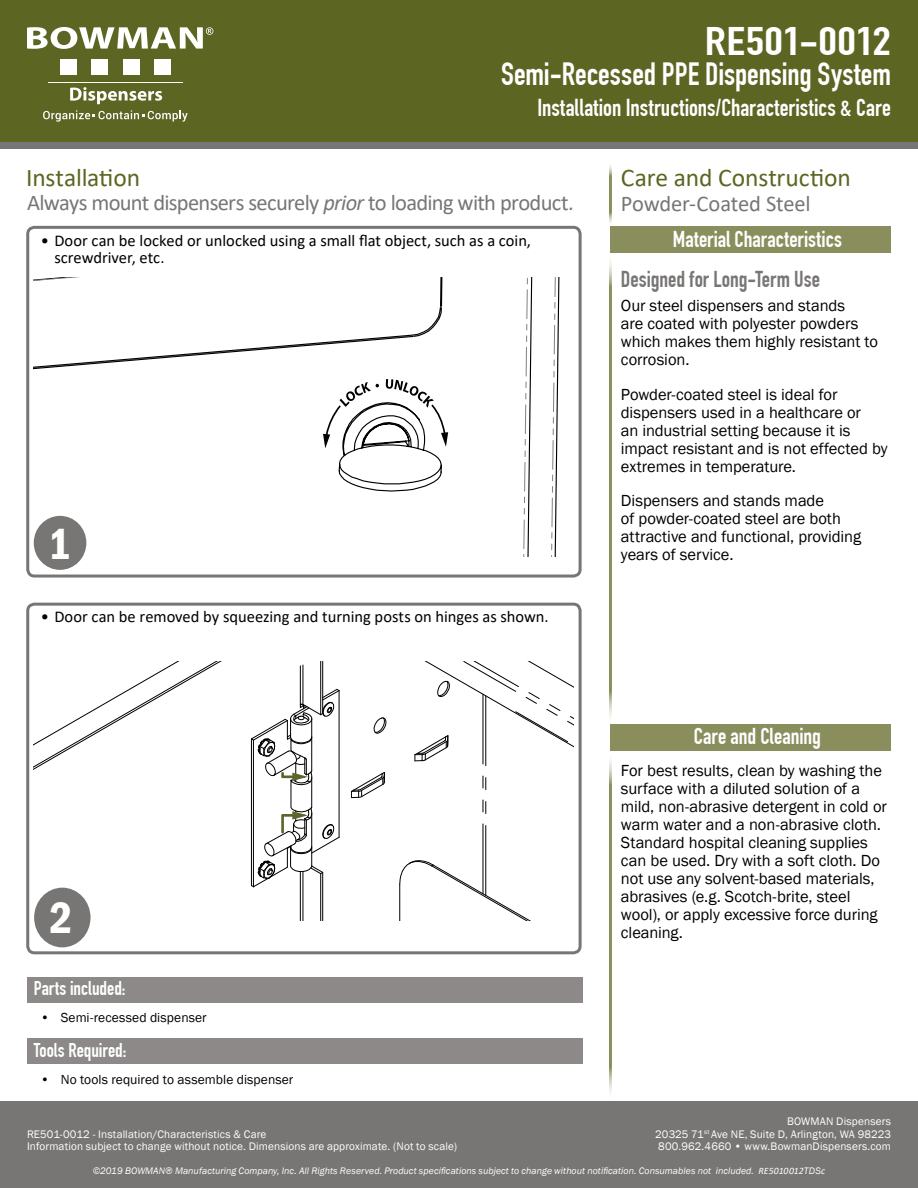
<style>
.page{position:relative;width:918px;height:1188px;background:#fff}
.page>*{position:absolute;margin:0;border:0;box-sizing:border-box;transform-origin:0 0}
.t1{font:600 condensed 45px "Franklin Gothic";color:#fff}
.t2{font:700 39px "DIN Condensed";letter-spacing:.005em;color:#fff;scale:1.28 1}
.t3{font:700 31.5px "DIN Condensed";letter-spacing:-.005em;color:#fff}
.t4{font:25.5px "Calibri";letter-spacing:-.005em;color:#5c6522}
.t5{font:700 24px "DIN Condensed";letter-spacing:.005em;color:#fff}
.t6{font:22.5px "Calibri";letter-spacing:-.03em;color:#787675}
.t7{font:700 22.5px "DIN Condensed";color:#fff}
.t8{font:700 22.5px "DIN Condensed";letter-spacing:-.005em;color:#787675}
.t9{font:22.5px "Calibri";letter-spacing:-.01em;color:#787675}
.t10{font:700 19.5px "DIN Condensed";color:#fff}
.t11{font:16.5px/18px "Franklin Gothic";letter-spacing:-.005em;color:#000}
.t12{font:16.5px/16.5px "Calibri";color:#000}
.t13{font:13.5px "Franklin Gothic";letter-spacing:.005em;color:#000}
.t14{font:11.25px/12.8px "Franklin Gothic";letter-spacing:.01em;color:#fff}
.t15{font:italic 9.75px "Franklin Gothic";letter-spacing:.005em;color:#fff}
.s1{font-style:italic}
.s2{font-family:"Calibri"}
</style>
<div class="page">
<div style="left:0;top:0;width:918px;height:148px;background:#787675"></div>
<div style="left:0;top:1101px;width:918px;height:87px;background:#787675"></div>
<div style="left:0;top:0;width:918px;height:142px;background:#5c6522"></div>
<svg style="left:27px;top:27px;width:186px;height:22px"></svg>
<div style="left:60px;top:59px;width:17px;height:16px;background:#fff"></div>
<div style="left:92px;top:59px;width:16px;height:16px;background:#fff"></div>
<div style="left:123px;top:59px;width:17px;height:16px;background:#fff"></div>
<div style="left:154px;top:59px;width:17px;height:16px;background:#fff"></div>
<hr style="left:49px;top:82px;width:134px;height:1px;background:#fff">
<svg style="left:70px;top:87px;width:92px;height:17px"></svg>
<svg style="left:43px;top:110px;width:145px;height:12px"></svg>
<div style="left:26px;top:226px;width:556px;height:352px;border:3px solid #777575;border-radius:7px"></div>
<div style="left:26px;top:603px;width:556px;height:351px;border:3px solid #777575;border-radius:7px"></div>
<svg style="left:34px;top:662px;width:186px;height:250px"></svg>
<svg style="left:373px;top:717px;width:14px;height:17px"></svg>
<svg style="left:350px;top:772px;width:35px;height:26px"></svg>
<svg style="left:399px;top:662px;width:175px;height:258px"></svg>
<svg style="left:250px;top:662px;width:90px;height:258px"></svg>
<svg style="left:34px;top:278px;width:415px;height:278px"></svg>
<svg style="left:34px;top:278px;width:405px;height:9px"></svg>
<svg style="left:440px;top:305px;width:3px;height:4px"></svg>
<svg style="left:523px;top:278px;width:37px;height:279px"></svg>
<svg style="left:323px;top:382px;width:56px;height:66px"></svg>
<svg style="left:386px;top:379px;width:62px;height:68px"></svg>
<div style="left:27px;top:977px;width:555px;height:26px;background:#8d8989"></div>
<div style="left:27px;top:1038px;width:555px;height:26px;background:#8d8989"></div>
<div style="left:34px;top:516px;width:52px;height:54px;background:#787675;border-radius:50%"></div>
<div style="left:34px;top:888px;width:57px;height:59px;background:#787675;border-radius:50%"></div>
<hr style="left:609px;top:164px;width:3px;height:61px;background:#8a8e5c">
<hr style="left:609px;top:255px;width:3px;height:469px;background:#8a8e5c">
<hr style="left:609px;top:753px;width:3px;height:347px;background:#8a8e5c">
<div style="left:610px;top:226px;width:281px;height:27px;background:#8a8e5c"></div>
<div style="left:610px;top:724px;width:281px;height:27px;background:#8a8e5c"></div>
<h2 class="t2" style="left:705px;top:18px;width:147px">RE501-0012</h2>
<h3 class="t3" style="left:501px;top:56px;width:391px">Semi-Recessed PPE Dispensing System</h3>
<h3 class="t5" style="left:537px;top:94px;width:355px">Installation Instructions/Characteristics &amp; Care</h3>
<h3 class="t4" style="left:26px;top:160px;width:115px">Installation</h3>
<h3 class="t4" style="left:621px;top:160px;width:231px">Care and Construction</h3>
<h3 class="t6" style="left:27px;top:187px;width:548px">Always mount dispensers securely <span class="s1">prior</span> to loading with product.</h3>
<p class="t12" style="left:54px;top:232px;width:478px;text-indent:-13px">• Door can be locked or unlocked using a small flat object, such as a coin, screwdriver, etc.</p>
<h1 class="t1" style="left:48px;top:514px;width:24px">1</h1>
<p class="t12" style="left:41px;top:608px;width:509px">• Door can be removed by squeezing and turning posts on hinges as shown.</p>
<h1 class="t1" style="left:50px;top:888px;width:24px">2</h1>
<p class="t10" style="left:34px;top:977px;width:93px">Parts included:</p>
<p class="t13" style="left:40px;top:1009px;width:168px">• Semi-recessed dispenser</p>
<p class="t10" style="left:34px;top:1038px;width:94px">Tools Required:</p>
<p class="t13" style="left:40px;top:1071px;width:254px">• No tools required to assemble dispenser</p>
<p class="t14" style="left:27px;top:1128px;width:432px">RE501-0012 - Installation/Characteristics &amp; Care<br>Information subject to change without notice. Dimensions are approximate. (Not to scale)</p>
<h3 class="t9" style="left:621px;top:188px;width:191px">Powder-Coated Steel</h3>
<h3 class="t7" style="left:673px;top:226px;width:171px">Material Characteristics</h3>
<h3 class="t8" style="left:621px;top:266px;width:201px">Designed for Long-Term Use</h3>
<p class="t11" style="left:621px;top:297px;width:259px">Our steel dispensers and stands<br>are coated with polyester powders which makes them highly resistant to corrosion.</p>
<p class="t11" style="left:621px;top:385px;width:268px">Powder-coated steel is ideal for dispensers used in a healthcare or<br>an industrial setting because it is impact resistant and is not effected by extremes in temperature.</p>
<p class="t11" style="left:621px;top:492px;width:242px">Dispensers and stands made<br>of powder-coated steel are both attractive and functional, providing years of service.</p>
<h3 class="t7" style="left:694px;top:722px;width:129px">Care and Cleaning</h3>
<p class="t11" style="left:621px;top:762px;width:268px">For best results, clean by washing the surface with a diluted solution of a mild, non-abrasive detergent in cold or warm water and a non-abrasive cloth.<br>Standard hospital cleaning supplies can be used. Dry with a soft cloth. Do not use any solvent-based materials, abrasives (e.g. Scotch-brite, steel wool), or apply excessive force during cleaning.</p>
<p class="t14" style="left:655px;top:1115px;width:237px;text-align:justify;text-indent:132px">BOWMAN Dispensers 20325 71<sup>st</sup> Ave NE, Suite D, Arlington, WA 98223<br>800.962.4660 • www.BowmanDispensers.com</p>
<p class="t15" style="left:93px;top:1165px;width:734px">©2019 BOWMAN® Manufacturing Company, Inc. All Rights Reserved. Product specifications subject to change without notification. Consumables not included. <span class="s2">RE5010012</span>TDS<span class="s2">c</span></p>
</div>
